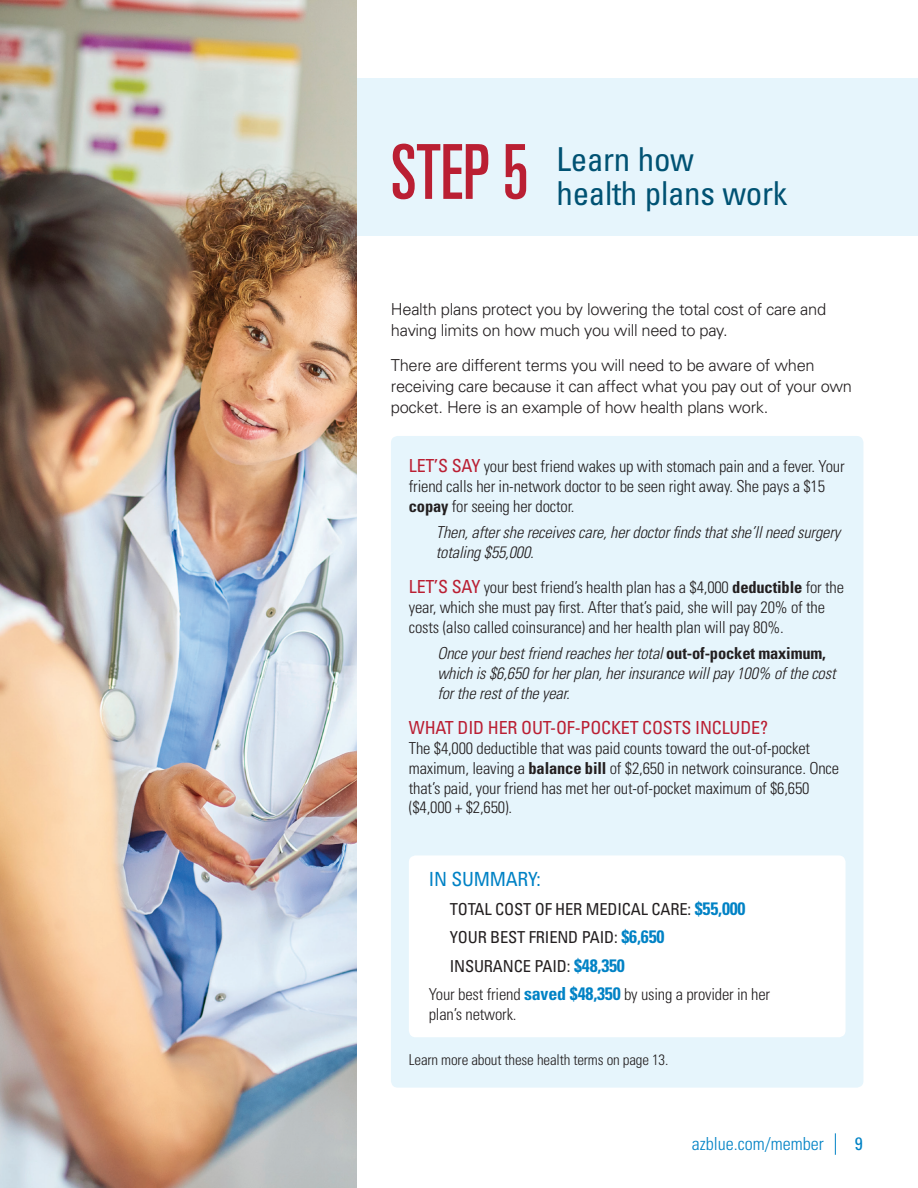
<style>
.page{position:relative;width:918px;height:1188px;background:#fff}
.page>*{position:absolute;margin:0;border:0;box-sizing:border-box;transform-origin:0 0}
.t1{font:ultra-condensed 75.9px "Univers";color:#ba1f33;scale:.91 1}
.t2{font:condensed 33px/34.5px "Univers";letter-spacing:-.01em;color:#005273}
.t3{font:condensed 19.5px "Univers";letter-spacing:-.01em;color:#0082c5}
.t4{font:condensed 18px "Univers";letter-spacing:-.01em;color:#ba1f33}
.t5{font:300 condensed 18px "Univers";color:#0082c5}
.t6{font:condensed 18px "Univers";color:#0082c5}
.t7{font:300 condensed 16.5px/19.8px "Univers";letter-spacing:-.01em;color:#231f20}
.t8{font:300 16.5px/21px "Univers";letter-spacing:-.02em;color:#231f20}
.t9{font:italic 300 condensed 16.5px/19.8px "Univers";letter-spacing:-.01em;color:#231f20}
.t10{font:condensed 16.5px "Univers";letter-spacing:-.01em;color:#231f20}
.t11{font:300 condensed 15px "Univers";letter-spacing:-.01em;color:#231f20}
.s1{font-weight:400;font-size:18px;color:#ba1f33}
.s2{font-weight:700}
.s3{font-weight:700;font-style:normal}
.s4{font-weight:700;font-size:18px;color:#0082c5}
</style>
<div class="page">
<div style="left:391px;top:436px;width:472px;height:652px;background:#e6f5fc;border-radius:7px"></div>
<div style="left:409px;top:855px;width:437px;height:182px;background:#fff;border-radius:7px"></div>
<div style="left:0;top:78px;width:918px;height:157px;background:#e6f5fc"></div>
<img style="left:0;top:0;width:356px;height:1188px">
<svg style="left:835px;top:1133px;width:1px;height:22px"></svg>
<h1 class="t1" style="left:391px;top:129px;width:153px">STEP 5</h1>
<h2 class="t2" style="left:557px;top:141px;width:232px">Learn how<br>health plans work</h2>
<p class="t8" style="left:391px;top:299px;width:437px">Health plans protect you by lowering the total cost of care and having limits on how much you will need to pay.</p>
<p class="t8" style="left:391px;top:354px;width:463px">There are different terms you will need to be aware of when receiving care because it can affect what you pay out of your own pocket. Here is an example of how health plans work.</p>
<p class="t7" style="left:409px;top:456px;width:437px"><span class="s1">LET’S SAY</span> your best friend wakes up with stomach pain and a fever. Your friend calls her in-network doctor to be seen right away. She pays a $15 <span class="s2">copay</span> for seeing her doctor.</p>
<p class="t9" style="left:436px;top:522px;width:406px">Then, after she receives care, her doctor finds that she’ll need surgery totaling $55,000.</p>
<p class="t7" style="left:409px;top:577px;width:437px"><span class="s1">LET’S SAY</span> your best friend’s health plan has a $4,000 <span class="s2">deductible</span> for the year, which she must pay first. After that’s paid, she will pay 20% of the costs (also called coinsurance) and her health plan will pay 80%.</p>
<p class="t9" style="left:437px;top:643px;width:400px">Once your best friend reaches her total <span class="s3">out-of-pocket maximum, </span>which is $6,650 for her plan, her insurance will pay 100% of the cost for the rest of the year.</p>
<p class="t4" style="left:409px;top:716px;width:361px">WHAT DID HER OUT-OF-POCKET COSTS INCLUDE?</p>
<p class="t7" style="left:409px;top:738px;width:432px">The $4,000 deductible that was paid counts toward the out-of-pocket maximum, leaving a <span class="s2">balance bill</span> of $2,650 in network coinsurance. Once that’s paid, your friend has met her out-of-pocket maximum of $6,650 ($4,000 + $2,650).</p>
<p class="t3" style="left:429px;top:867px;width:113px">IN SUMMARY:</p>
<p class="t10" style="left:450px;top:898px;width:297px">TOTAL COST OF HER MEDICAL CARE: <span class="s4">$55,000</span></p>
<p class="t10" style="left:450px;top:927px;width:216px">YOUR BEST FRIEND PAID: <span class="s4">$6,650</span></p>
<p class="t10" style="left:450px;top:955px;width:177px">INSURANCE PAID: <span class="s4">$48,350</span></p>
<p class="t7" style="left:429px;top:984px;width:343px">Your best friend <span class="s4">saved $48,350</span> by using a provider in her</p>
<p class="t7" style="left:429px;top:1004px;width:89px">plan’s network.</p>
<p class="t11" style="left:409px;top:1051px;width:261px">Learn more about these health terms on page 13.</p>
<p class="t5" style="left:692px;top:1133px;width:133px">azblue.com/member</p>
<p class="t6" style="left:855px;top:1133px;width:9px">9</p>
</div>
